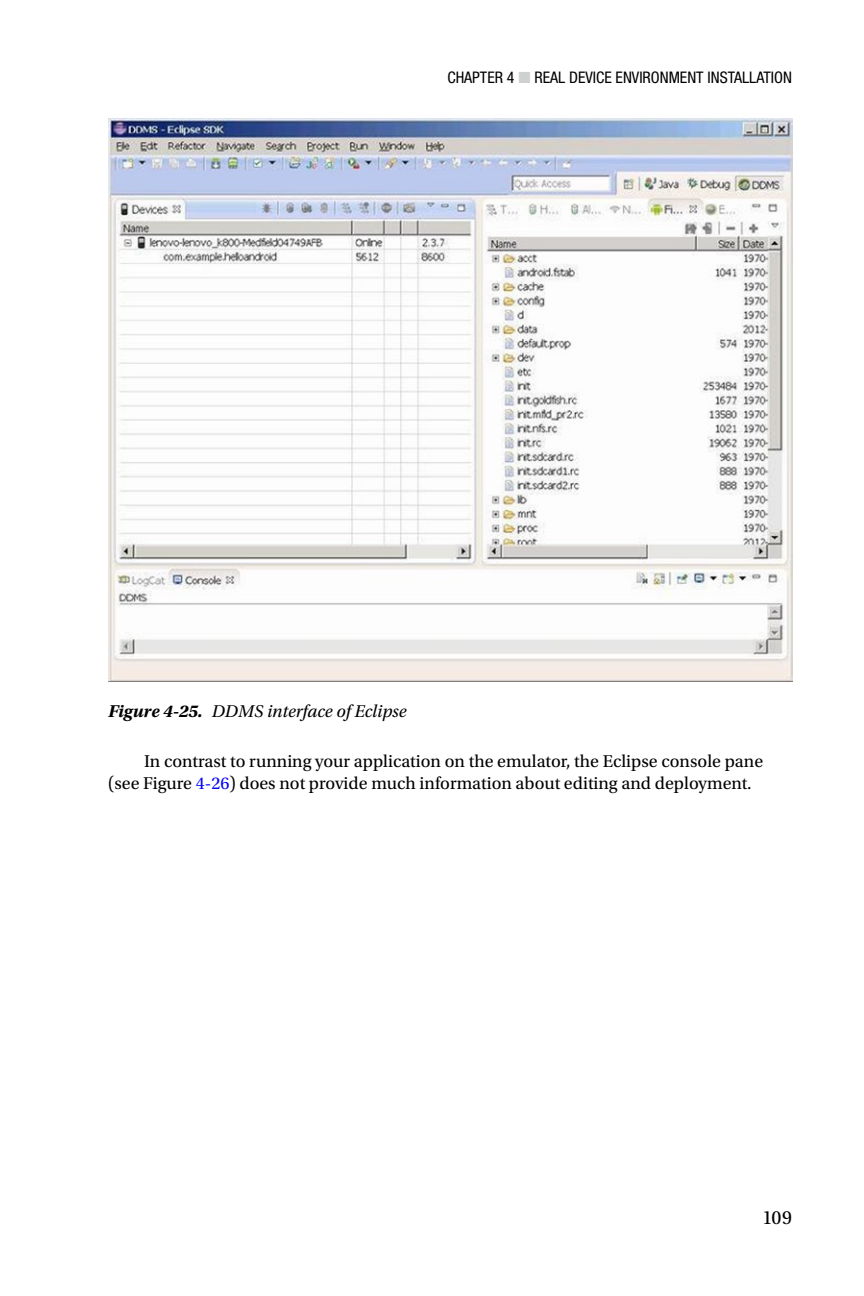
<style>
.page{position:relative;width:864px;height:1296px;background:#fff}
.page>*{position:absolute;margin:0;border:0;box-sizing:border-box;transform-origin:0 0}
.t1{font:20px "Utopia Std";color:#000}
.t2{font:18px/22px "Utopia Std";color:#000}
.t3{font:italic 18px "Utopia Std";color:#000}
.t4{font:condensed 16px "Helvetica Neue";color:#000}
.s1{color:#cfd0d0}
.s2{font-weight:700}
.s3{color:#00f}
</style>
<div class="page">
<img style="left:108px;top:118px;width:684px;height:563px">
<p class="t4" style="left:447px;top:69px;width:346px">CHAPTER 4 <span class="s1">■</span> REAL DEVICE ENVIRONMENT INSTALLATION</p>
<p class="t3" style="left:108px;top:701px;width:300px"><span class="s2">Figure 4-25.</span> DDMS interface of Eclipse</p>
<p class="t2" style="left:108px;top:751px;width:657px;text-indent:36px">In contrast to running your application on the emulator, the Eclipse console pane (see Figure <span class="s3">4-26</span>) does not provide much information about editing and deployment.</p>
<p class="t1" style="left:762px;top:1207px;width:31px">109</p>
</div>
